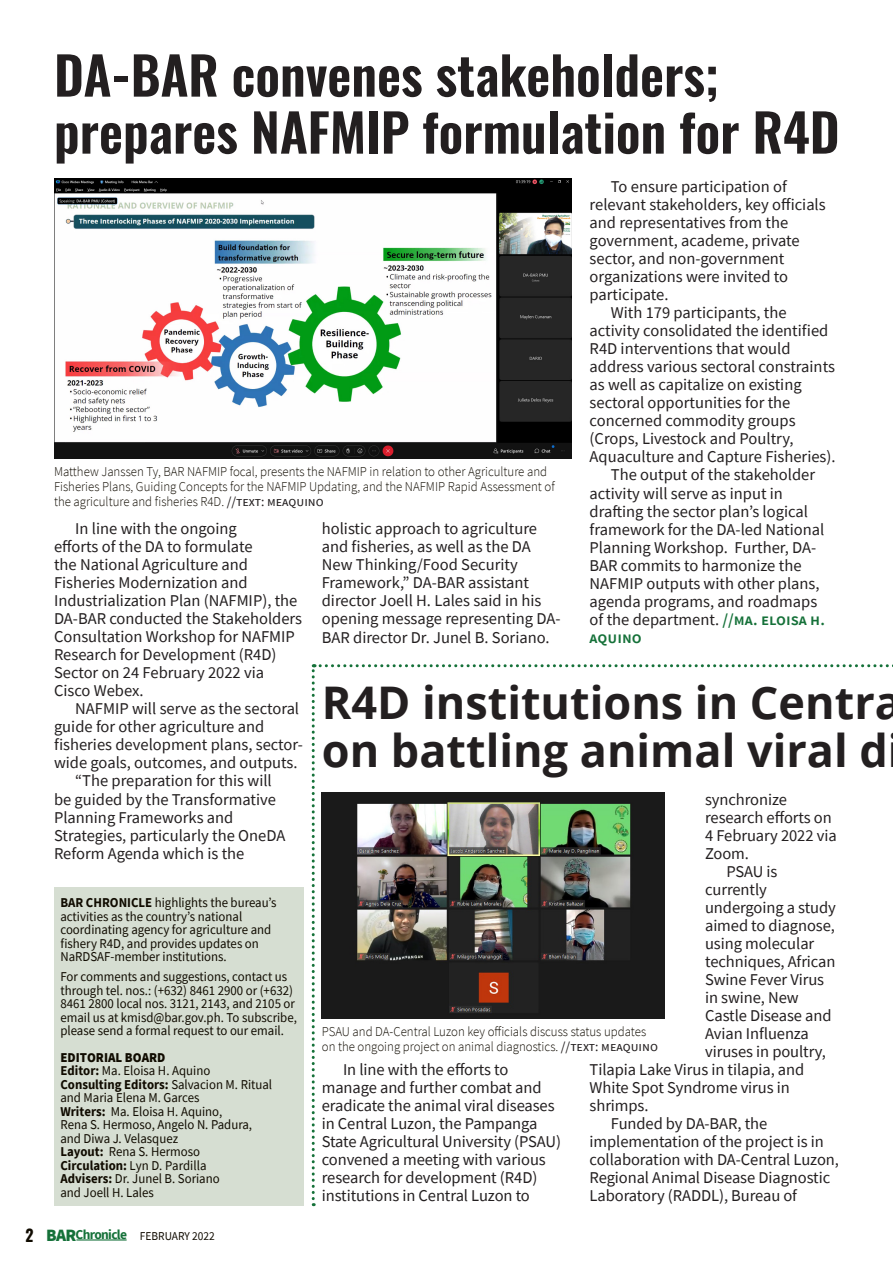
<style>
.page{position:relative;width:893px;height:1263px;background:#fff}
.page>*{position:absolute;margin:0;border:0;box-sizing:border-box;transform-origin:0 0}
.t1{font:600 52.2px/57px "Oswald";color:#231f20}
.t2{font:700 45px/48px "Open Sans";color:#231f20}
.t3{font:16.5px/18px "Source Sans Pro";color:#231f20}
.t4{font:600 16.5px "Source Sans Pro";color:#157139}
.t5{font:13.5px/13.5px "Source Sans Pro";color:#100b00;scale:.95 1}
.t6{font:300 13.5px/15px "Source Sans Pro";color:#100b00;scale:.95 1}
.t7{font:12px "Source Sans Pro";color:#100b00;scale:.95 1}
.s1{font-weight:600;color:#157139}
.s2{font-weight:400;color:#231f20}
.s3{font-weight:700}
.s4{font-weight:900}
.s5{font-family:"Oswald";font-weight:700;font-size:16.5px}
.s6{font-weight:900;font-size:17.25px;color:#157139}
.s7{font-weight:700;font-size:13.5px;color:#157139}
</style>
<div class="page">
<hr style="left:76px;top:1239px;width:51px;height:1px;background:#157139">
<div style="left:54px;top:888px;width:249px;height:318px;background:#d6ded2"></div>
<img style="left:54px;top:178px;width:517px;height:281px">
<svg style="left:312px;top:664px;width:581px;height:542px"></svg>
<h1 class="t1" style="left:54px;top:42px;width:787px">DA-BAR convenes stakeholders; prepares NAFMIP formulation for R4D</h1>
<p class="t3" style="left:611px;top:178px;width:178px">To ensure participation of</p>
<p class="t3" style="left:590px;top:196px;width:238px">relevant stakeholders, key officials</p>
<p class="t3" style="left:590px;top:214px;width:200px">and representatives from the</p>
<p class="t3" style="left:590px;top:232px;width:212px">government, academe, private</p>
<p class="t3" style="left:590px;top:250px;width:196px">sector, and non-government</p>
<p class="t3" style="left:590px;top:268px;width:200px">organizations were invited to</p>
<p class="t3" style="left:590px;top:286px;width:80px">participate.</p>
<p class="t3" style="left:611px;top:304px;width:177px">With 179 participants, the</p>
<p class="t3" style="left:590px;top:322px;width:240px">activity consolidated the identified</p>
<p class="t3" style="left:590px;top:340px;width:203px">R4D interventions that would</p>
<p class="t3" style="left:590px;top:358px;width:247px">address various sectoral constraints</p>
<p class="t3" style="left:590px;top:376px;width:214px">as well as capitalize on existing</p>
<p class="t3" style="left:590px;top:394px;width:202px">sectoral opportunities for the</p>
<p class="t3" style="left:590px;top:412px;width:207px">concerned commodity groups</p>
<p class="t3" style="left:590px;top:430px;width:205px">(Crops, Livestock and Poultry,</p>
<p class="t3" style="left:590px;top:448px;width:248px">Aquaculture and Capture Fisheries).</p>
<p class="t3" style="left:611px;top:466px;width:206px">The output of the stakeholder</p>
<p class="t3" style="left:590px;top:484px;width:195px">activity will serve as input in</p>
<p class="t3" style="left:590px;top:502px;width:220px">drafting the sector plan’s logical</p>
<p class="t3" style="left:590px;top:520px;width:236px">framework for the DA-led National</p>
<p class="t3" style="left:590px;top:538px;width:228px">Planning Workshop. Further, DA-</p>
<p class="t3" style="left:590px;top:556px;width:213px">BAR commits to harmonize the</p>
<p class="t3" style="left:590px;top:574px;width:231px">NAFMIP outputs with other plans,</p>
<p class="t3" style="left:590px;top:592px;width:229px">agenda programs, and roadmaps</p>
<p class="t3" style="left:590px;top:610px;width:237px">of the department. <span class="s1">//ma. eloisa h.</span></p>
<p class="t4" style="left:590px;top:626px;width:54px">aquino</p>
<p class="t6" style="left:54px;top:464px;width:529px">Matthew Janssen Ty, BAR NAFMIP focal, presents the NAFMIP in relation to other Agriculture and<br>Fisheries Plans, Guiding Concepts for the NAFMIP Updating, and the NAFMIP Rapid Assessment of the agriculture and fisheries R4D. <span class="s2">//text: meaquino</span></p>
<p class="t3" style="left:54px;top:520px;width:250px;text-indent:21px">In line with the ongoing<br>efforts of the DA to formulate<br>the National Agriculture and<br>Fisheries Modernization and<br>Industrialization Plan (NAFMIP), the<br>DA-BAR conducted the Stakeholders<br>Consultation Workshop for NAFMIP<br>Research for Development (R4D)<br>Sector on 24 February 2022 via<br>Cisco Webex.</p>
<p class="t3" style="left:75px;top:700px;width:225px">NAFMIP will serve as the sectoral</p>
<p class="t3" style="left:54px;top:718px;width:212px">guide for other agriculture and</p>
<p class="t3" style="left:54px;top:736px;width:250px">fisheries development plans, sector-</p>
<p class="t3" style="left:54px;top:754px;width:245px">wide goals, outcomes, and outputs.</p>
<p class="t3" style="left:75px;top:772px;width:198px">“The preparation for this will</p>
<p class="t3" style="left:54px;top:790px;width:224px">be guided by the Transformative</p>
<p class="t3" style="left:54px;top:808px;width:181px">Planning Frameworks and</p>
<p class="t3" style="left:54px;top:826px;width:233px">Strategies, particularly the OneDA</p>
<p class="t3" style="left:54px;top:844px;width:192px">Reform Agenda which is the</p>
<p class="t3" style="left:322px;top:520px;width:240px">holistic approach to agriculture and fisheries, as well as the DA<br>New Thinking/Food Security<br>Framework,” DA-BAR assistant director Joell H. Lales said in his opening message representing DA-<br>BAR director Dr. Junel B. Soriano.</p>
<h2 class="t2" style="left:322px;top:677px;width:582px">R4D institutions in Centra on battling animal viral d</h2>
<p class="t3" style="left:705px;top:790px;width:83px">synchronize</p>
<p class="t3" style="left:705px;top:808px;width:128px">research efforts on</p>
<p class="t3" style="left:705px;top:826px;width:133px">4 February 2022 via</p>
<p class="t3" style="left:705px;top:844px;width:45px">Zoom.</p>
<p class="t3" style="left:726px;top:862px;width:53px">PSAU is</p>
<p class="t3" style="left:705px;top:880px;width:63px">currently</p>
<p class="t3" style="left:705px;top:898px;width:132px">undergoing a study</p>
<p class="t3" style="left:705px;top:916px;width:131px">aimed to diagnose,</p>
<p class="t3" style="left:705px;top:934px;width:111px">using molecular</p>
<p class="t3" style="left:705px;top:952px;width:132px">techniques, African</p>
<p class="t3" style="left:705px;top:970px;width:121px">Swine Fever Virus</p>
<p class="t3" style="left:705px;top:988px;width:95px">in swine, New</p>
<p class="t3" style="left:705px;top:1006px;width:128px">Castle Disease and</p>
<p class="t3" style="left:705px;top:1024px;width:105px">Avian Influenza</p>
<p class="t3" style="left:705px;top:1042px;width:122px">viruses in poultry,</p>
<p class="t3" style="left:590px;top:1060px;width:216px">Tilapia Lake Virus in tilapia, and</p>
<p class="t3" style="left:590px;top:1078px;width:202px">White Spot Syndrome virus in</p>
<p class="t3" style="left:590px;top:1096px;width:60px">shrimps.</p>
<p class="t3" style="left:611px;top:1114px;width:158px">Funded by DA-BAR, the</p>
<p class="t3" style="left:590px;top:1132px;width:236px">implementation of the project is in</p>
<p class="t3" style="left:590px;top:1150px;width:251px">collaboration with DA-Central Luzon,</p>
<p class="t3" style="left:590px;top:1168px;width:242px">Regional Animal Disease Diagnostic</p>
<p class="t3" style="left:590px;top:1186px;width:209px">Laboratory (RADDL), Bureau of</p>
<p class="t5" style="left:60px;top:896px;width:229px"><span class="s3">BAR CHRONICLE</span> highlights the bureau’s activities as the country’s national coordinating agency for agriculture and fishery R4D, and provides updates on NaRDSAF-member institutions.</p>
<p class="t5" style="left:60px;top:970px;width:250px">For comments and suggestions, contact us through tel. nos.: (+632) 8461 2900 or (+632)<br>8461 2800 local nos. 3121, 2143, and 2105 or email us at kmisd@bar.gov.ph. To subscribe, please send a formal request to our email.</p>
<p class="t5" style="left:60px;top:1050px;width:224px"><span class="s4">EDITORIAL BOARD<br></span><span class="s3">Editor:</span> Ma. Eloisa H. Aquino<br><span class="s3">Consulting Editors:</span> Salvacion M. Ritual and Maria Elena M. Garces<br><span class="s3">Writers:</span> Ma. Eloisa H. Aquino,<br>Rena S. Hermoso, Angelo N. Padura, and Diwa J. Velasquez<br><span class="s3">Layout:</span> Rena S. Hermoso<br><span class="s3">Circulation:</span> Lyn D. Pardilla<br><span class="s3">Advisers:</span> Dr. Junel B. Soriano<br>and Joell H. Lales</p>
<p class="t6" style="left:322px;top:1024px;width:355px">PSAU and DA-Central Luzon key officials discuss status updates on the ongoing project on animal diagnostics. <span class="s2">//text: meaquino</span></p>
<p class="t3" style="left:322px;top:1060px;width:241px;text-indent:21px">In line with the efforts to manage and further combat and eradicate the animal viral diseases in Central Luzon, the Pampanga<br>State Agricultural University (PSAU) convened a meeting with various research for development (R4D) institutions in Central Luzon to</p>
<p class="t7" style="left:26px;top:1228px;width:201px"><span class="s5">2</span> <span class="s6">BAR</span><span class="s7">Chronicle</span> FEBRUARY 2022</p>
</div>
